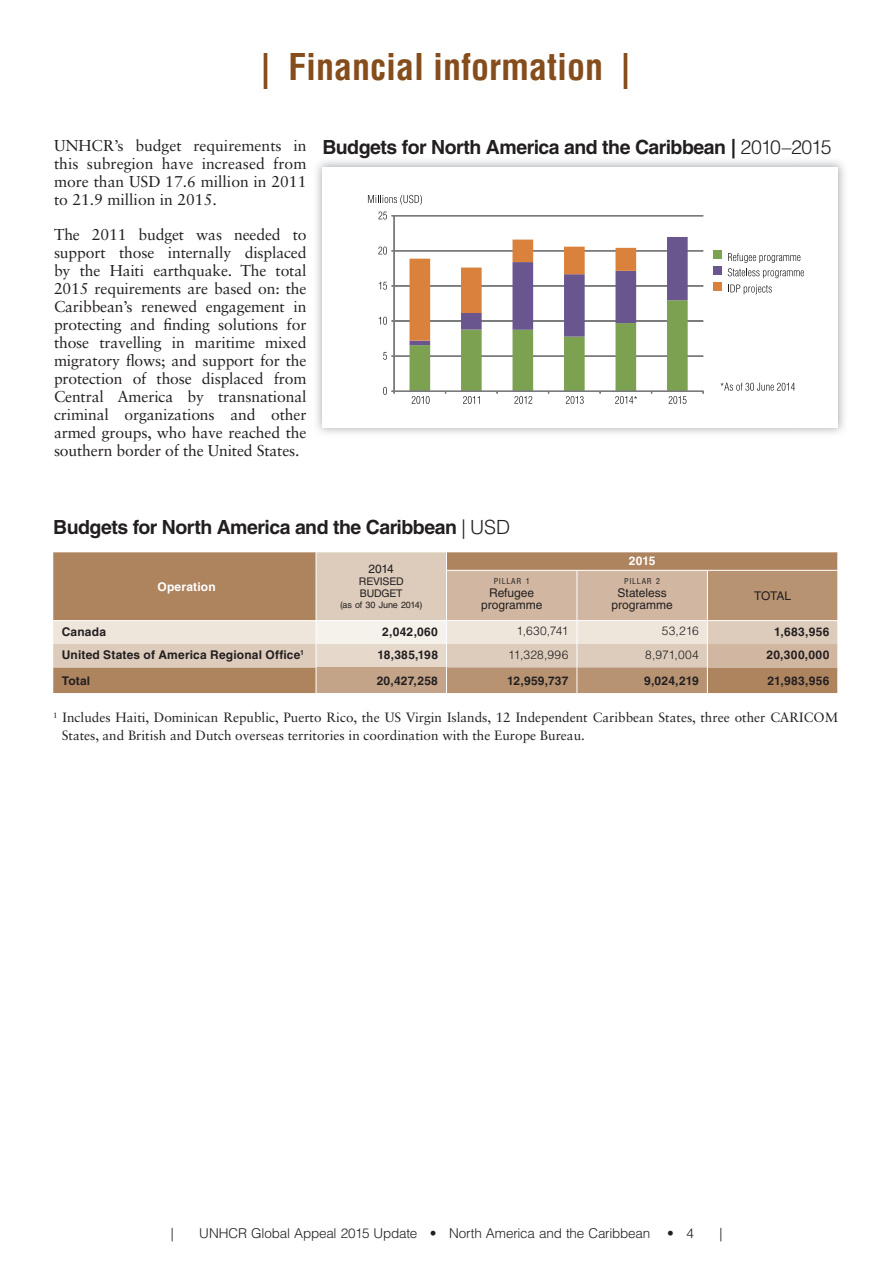
<style>
.page{position:relative;width:893px;height:1263px;background:#fff}
.page>*{position:absolute;margin:0;border:0;box-sizing:border-box;transform-origin:0 0}
.t1{font:700 condensed 36px "Helvetica LT Std";color:#854d1c}
.t2{font:700 19.5px "Helvetica LT Std";letter-spacing:-.025em;color:#231f20}
.t3{font:15.75px/18px "Sabon LT Std";letter-spacing:-.005em;color:#231f20;text-align:justify}
.t4{font:13.5px/18px "Sabon LT Std";color:#231f20}
.t5{font:300 13.5px "Helvetica LT Std";letter-spacing:-.015em;color:#231f20}
.t6{font:700 12px "Helvetica LT Std";letter-spacing:.02em;color:#231f20}
.t7{font:12px/12px "Helvetica LT Std";color:#231f20;text-align:center}
.t8{font:300 12px "Helvetica LT Std";letter-spacing:.015em;color:#231f20}
.t9{font:700 12px "Helvetica LT Std";letter-spacing:.015em;color:#fff}
.t10{font:10.5px/12px "Helvetica LT Std";letter-spacing:-.02em;color:#231f20}
.t11{font:9px "Helvetica LT Std";letter-spacing:-.015em;color:#231f20}
.t12{font:condensed 7.95px "Helvetica LT Std";letter-spacing:.085em;color:#231f20}
.s1{font-weight:300}
</style>
<div class="page">
<svg style="left:720px;top:383px;width:75px;height:8px"></svg>
<svg style="left:728px;top:284px;width:44px;height:10px"></svg>
<svg style="left:728px;top:253px;width:76px;height:25px"></svg>
<div style="left:713px;top:251px;width:9px;height:8px;background:#7ca150"></div>
<div style="left:713px;top:266px;width:9px;height:8px;background:#69568f"></div>
<div style="left:713px;top:282px;width:9px;height:9px;background:#da813b"></div>
<svg style="left:368px;top:195px;width:54px;height:10px"></svg>
<hr style="left:394px;top:216px;width:309px;height:1px;background:#7a7b7c">
<div style="left:394px;top:356px;width:309px;height:1px;border:1px solid #7a7b7c"></div>
<div style="left:394px;top:321px;width:309px;height:1px;border:1px solid #7a7b7c"></div>
<div style="left:394px;top:286px;width:309px;height:1px;border:1px solid #7a7b7c"></div>
<div style="left:394px;top:251px;width:309px;height:1px;border:1px solid #7a7b7c"></div>
<div style="left:394px;top:215px;width:309px;height:1px;border:1px solid #7a7b7c"></div>
<div style="left:394px;top:216px;width:1px;height:175px;border:1px solid #7a7b7c"></div>
<div style="left:394px;top:391px;width:309px;height:1px;border:1px solid #7a7b7c"></div>
<svg style="left:383px;top:387px;width:12px;height:8px"></svg>
<svg style="left:383px;top:352px;width:11px;height:8px"></svg>
<svg style="left:379px;top:317px;width:15px;height:8px"></svg>
<svg style="left:379px;top:282px;width:15px;height:8px"></svg>
<svg style="left:378px;top:247px;width:16px;height:8px"></svg>
<svg style="left:378px;top:211px;width:16px;height:8px"></svg>
<svg style="left:409px;top:237px;width:279px;height:167px"></svg>
<svg style="left:53px;top:552px;width:785px;height:141px;background:#caaf96"></svg>
<hr style="left:316px;top:620px;width:130px;height:1px;background:#fff">
<hr style="left:53px;top:620px;width:263px;height:1px;background:#fff">
<h1 class="t1" style="left:261px;top:44px;width:371px">| Financial information |</h1>
<p class="t3" style="left:54px;top:136px;width:254px">UNHCR’s budget requirements in this subregion have increased from more than USD 17.6 million in 2011 to 21.9 million in 2015.</p>
<p class="t3" style="left:54px;top:225px;width:254px">The 2011 budget was needed to support those internally displaced by the Haiti earthquake. The total 2015 requirements are based on: the Caribbean’s renewed engagement in protecting and nding solutions for those travelling in maritime mixed migratory ows; and support for the protection of those displaced from Central America by transnational criminal organizations and other armed groups, who have reached the southern border of the United States.</p>
<p class="t2" style="left:322px;top:135px;width:511px">Budgets for North America and the Caribbean | <span class="s1">2010–2015</span></p>
<p class="t2" style="left:53px;top:515px;width:458px">Budgets for North America and the Caribbean <span class="s1">| USD</span></p>
<p class="t9" style="left:157px;top:579px;width:60px">Operation</p>
<p class="t7" style="left:369px;top:563px;width:27px">2014</p>
<p class="t10" style="left:359px;top:576px;width:46px">REVISED<br>BUDGET</p>
<p class="t11" style="left:340px;top:599px;width:84px">(as of 30 June 2014)</p>
<p class="t12" style="left:494px;top:576px;width:37px">PILLAR 1</p>
<p class="t7" style="left:481px;top:587px;width:63px">Refugee programme</p>
<p class="t9" style="left:629px;top:554px;width:28px">2015</p>
<p class="t12" style="left:624px;top:576px;width:37px">PILLAR 2</p>
<p class="t7" style="left:612px;top:587px;width:63px">Stateless programme</p>
<p class="t7" style="left:754px;top:589px;width:39px">TOTAL</p>
<p class="t6" style="left:62px;top:624px;width:46px">Canada</p>
<p class="t6" style="left:382px;top:624px;width:57px">2,042,060</p>
<p class="t8" style="left:516px;top:624px;width:53px">1,630,741</p>
<p class="t8" style="left:662px;top:624px;width:39px">53,216</p>
<p class="t6" style="left:774px;top:624px;width:57px">1,683,956</p>
<p class="t6" style="left:62px;top:647px;width:244px">United States of America Regional Office<sup>1</sup></p>
<p class="t6" style="left:377px;top:647px;width:62px">18,385,198</p>
<p class="t8" style="left:508px;top:647px;width:62px">11,328,996</p>
<p class="t8" style="left:645px;top:647px;width:55px">8,971,004</p>
<p class="t6" style="left:766px;top:647px;width:64px">20,300,000</p>
<p class="t6" style="left:62px;top:673px;width:30px">Total</p>
<p class="t6" style="left:377px;top:673px;width:63px">20,427,258</p>
<p class="t6" style="left:507px;top:673px;width:63px">12,959,737</p>
<p class="t6" style="left:644px;top:673px;width:56px">9,024,219</p>
<p class="t6" style="left:767px;top:673px;width:63px">21,983,956</p>
<p class="t4" style="left:62px;top:708px;width:778px;text-indent:-9px"><sup>1</sup> Includes Haiti, Dominican Republic, Puerto Rico, the US Virgin Islands, 12 Independent Caribbean States, three other CARICOM<br>States, and British and Dutch overseas territories in coordination with the Europe Bureau.</p>
<p class="t5" style="left:171px;top:1224px;width:4px">|</p>
<p class="t5" style="left:199px;top:1224px;width:496px">UNHCR Global Appeal 2015 Update • North America and the Caribbean • 4</p>
<p class="t5" style="left:719px;top:1224px;width:4px">|</p>
</div>
